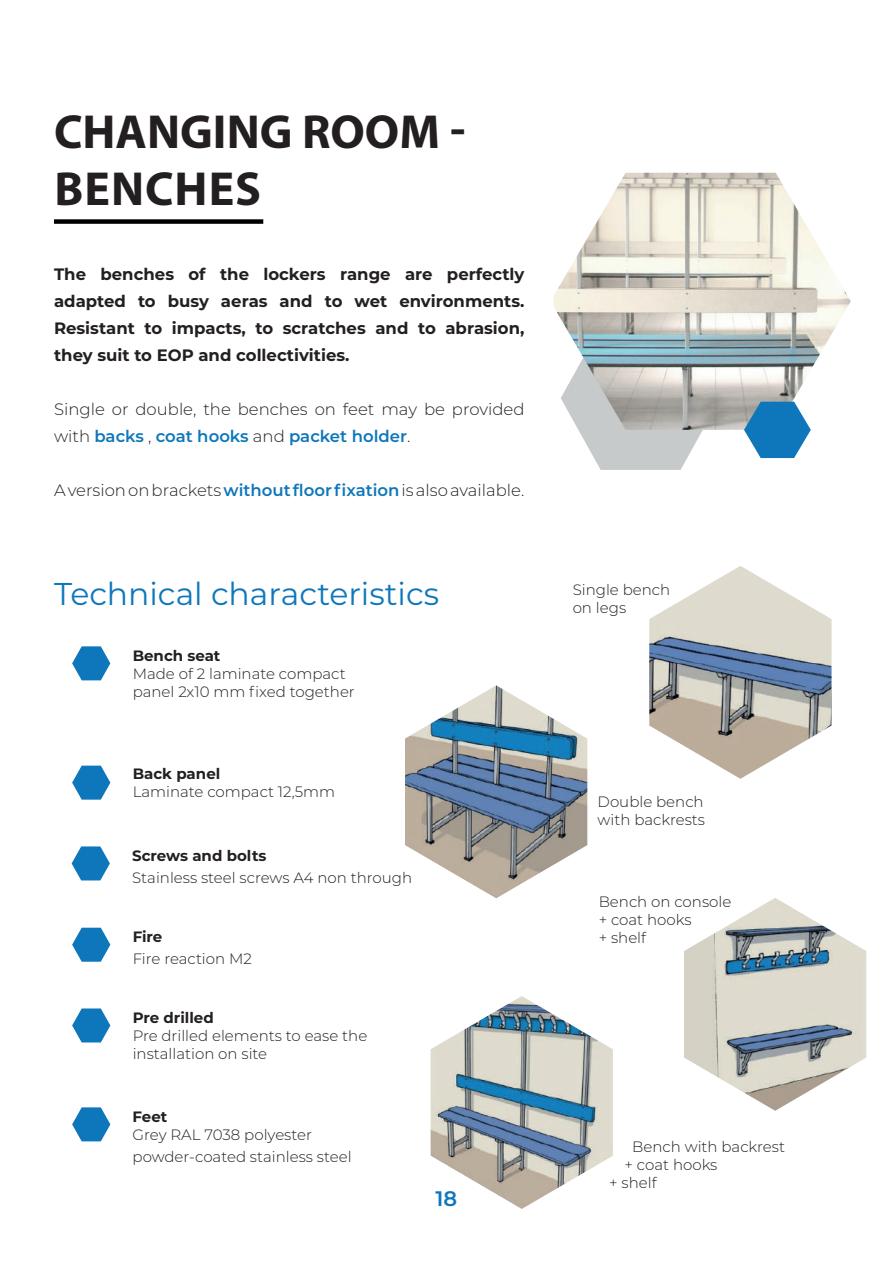
<style>
.page{position:relative;width:893px;height:1263px;background:#fff}
.page>*{position:absolute;margin:0;border:0;box-sizing:border-box;transform-origin:0 0}
.t1{font:700 48px/57.6px "Myriad Pro";color:#231f20}
.t2{font:31.5px "Montserrat";color:#0e77bb}
.t3{font:600 21px "Montserrat";color:#0e77bb}
.t4{font:700 16.5px/27px "Montserrat";color:#231f20;text-align:justify}
.t5{font:300 16.5px/27px "Montserrat";color:#231f20}
.t6{font:300 15px/18px "Montserrat";color:#231f20}
.t7{font:700 15px "Montserrat";color:#231f20}
.s1{font-weight:600;color:#0e77bb}
</style>
<div class="page">
<svg style="left:578px;top:430px;width:125px;height:40px"></svg>
<img style="left:649px;top:566px;width:182px;height:213px">
<img style="left:684px;top:898px;width:182px;height:213px">
<img style="left:431px;top:996px;width:182px;height:213px">
<img style="left:405px;top:685px;width:182px;height:213px">
<img style="left:554px;top:173px;width:297px;height:257px">
<svg style="left:744px;top:402px;width:67px;height:56px"></svg>
<svg style="left:72px;top:646px;width:38px;height:34px"></svg>
<svg style="left:72px;top:766px;width:38px;height:34px"></svg>
<svg style="left:72px;top:928px;width:38px;height:34px"></svg>
<svg style="left:72px;top:846px;width:38px;height:34px"></svg>
<svg style="left:72px;top:1008px;width:38px;height:34px"></svg>
<svg style="left:72px;top:1107px;width:38px;height:34px"></svg>
<div style="left:54px;top:219px;width:209px;height:5px;background:#000002"></div>
<h1 class="t1" style="left:54px;top:101px;width:413px">CHANGING ROOM -<br>BENCHES</h1>
<p class="t4" style="left:54px;top:260px;width:472px">The benches of the lockers range are perfectly adapted to busy aeras and to wet environments.<br>Resistant to impacts, to scratches and to abrasion, they suit to EOP and collectivities.</p>
<p class="t5" style="left:54px;top:395px;width:472px">Single or double, the benches on feet may be provided with <span class="s1">backs</span> , <span class="s1">coat hooks</span> and <span class="s1">packet holder</span>.</p>
<p class="t5" style="left:54px;top:476px;width:472px">A version on brackets<span class="s1">without floor fixation</span>is also available.</p>
<h2 class="t2" style="left:54px;top:572px;width:387px">Technical characteristics</h2>
<p class="t7" style="left:133px;top:645px;width:89px">Bench seat</p>
<p class="t6" style="left:133px;top:664px;width:224px">Made of 2 laminate compact panel 2x10 mm fixed together</p>
<p class="t7" style="left:133px;top:763px;width:89px">Back panel</p>
<p class="t6" style="left:133px;top:783px;width:204px">Laminate compact 12,5mm</p>
<p class="t7" style="left:132px;top:845px;width:136px">Screws and bolts</p>
<p class="t6" style="left:132px;top:868px;width:282px">Stainless steel screws A4 non through</p>
<p class="t7" style="left:133px;top:926px;width:31px">Fire</p>
<p class="t6" style="left:133px;top:949px;width:121px">Fire reaction M2</p>
<p class="t7" style="left:133px;top:1006px;width:83px">Pre drilled</p>
<p class="t6" style="left:133px;top:1026px;width:236px">Pre drilled elements to ease the installation on site</p>
<p class="t7" style="left:133px;top:1106px;width:36px">Feet</p>
<p class="t6" style="left:133px;top:1123px;width:221px;line-height:21.6px">Grey RAL 7038 polyester powder-coated stainless steel</p>
<h3 class="t3" style="left:436px;top:1183px;width:23px">18</h3>
<p class="t6" style="left:573px;top:580px;width:99px">Single bench on legs</p>
<p class="t6" style="left:598px;top:792px;width:109px">Double bench with backrests</p>
<p class="t6" style="left:599px;top:892px;width:134px">Bench on console + coat hooks<br>+ shelf</p>
<p class="t6" style="left:632px;top:1137px;width:154px">Bench with backrest</p>
<p class="t6" style="left:625px;top:1155px;width:94px">+ coat hooks</p>
<p class="t6" style="left:609px;top:1173px;width:49px">+ shelf</p>
</div>
